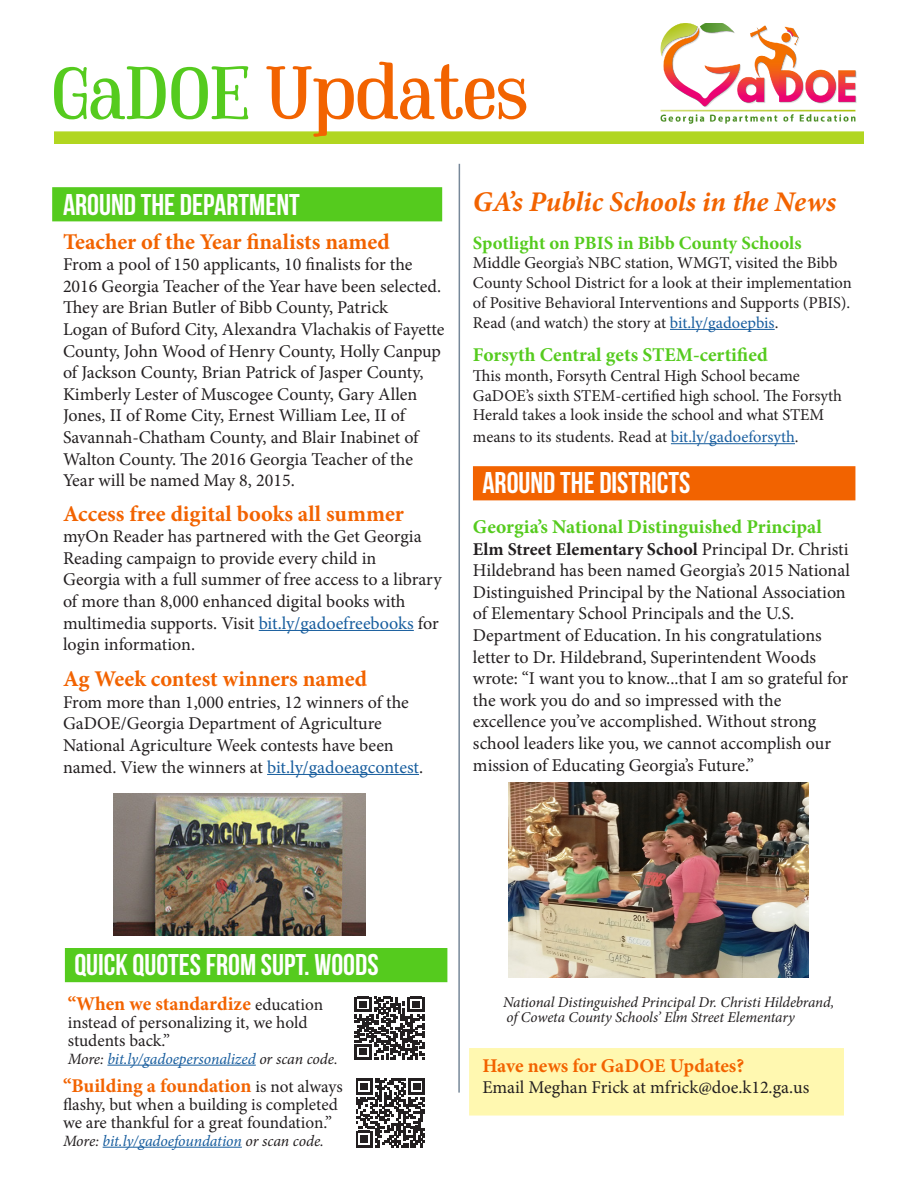
<style>
.page{position:relative;width:918px;height:1188px;background:#fff}
.page>*{position:absolute;margin:0;border:0;box-sizing:border-box;transform-origin:0 0}
.t1{font:75px "Mount PERSONALUSEONLY";color:#f26300}
.t2{font:30px "Bebas Neue";color:#fff}
.t3{font:italic 700 28.5px "Minion Pro";letter-spacing:-.005em;color:#f26300}
.t4{font:700 22.5px "Minion Pro";color:#f26300}
.t5{font:700 19.5px "Minion Pro";color:#f26300}
.t6{font:700 19.5px "Minion Pro";color:#55cb1e}
.t7{font:700 18.75px "Minion Pro";color:#55cb1e}
.t8{font:18px/21.6px "Minion Pro";color:#231f20}
.t9{font:17.25px/18px "Minion Pro";letter-spacing:-.005em;color:#231f20}
.t10{font:16.5px/19.8px "Minion Pro";color:#231f20}
.t11{font:italic 15.75px "Minion Pro";letter-spacing:-.005em;color:#175d9e}
.t12{font:italic 15px "Minion Pro";letter-spacing:-.005em;color:#231f20}
.s1{color:#55cb1e}
.s2{color:#175d9e}
.s3{font-weight:700}
.s4{font-weight:400;font-size:17.25px;color:#231f20}
.s5{color:#231f20}
</style>
<div class="page">
<img style="left:660px;top:23px;width:197px;height:101px">
<div style="left:54px;top:131px;width:810px;height:13px;background:#b1d620;border:2px solid #b1d620"></div>
<hr style="left:458px;top:164px;width:2px;height:929px;background:#789">
<div style="left:52px;top:187px;width:390px;height:34px;background:#55cb1e;border:2px solid #55cb1e"></div>
<hr style="left:670px;top:329px;width:105px;height:1px;background:#175d9e">
<hr style="left:671px;top:443px;width:124px;height:1px;background:#175d9e">
<div style="left:473px;top:466px;width:382px;height:34px;background:#f26300;border:2px solid #f26300"></div>
<div style="left:65px;top:948px;width:382px;height:34px;background:#55cb1e"></div>
<hr style="left:103px;top:1147px;width:139px;height:1px;background:#175d9e">
<div style="left:469px;top:1048px;width:375px;height:68px;background:#fff8b0;border:2px solid #fff8b0"></div>
<hr style="left:107px;top:1065px;width:149px;height:1px;background:#175d9e">
<hr style="left:259px;top:630px;width:155px;height:1px;background:#175d9e">
<hr style="left:267px;top:774px;width:152px;height:1px;background:#175d9e">
<img style="left:113px;top:794px;width:252px;height:142px">
<img style="left:509px;top:782px;width:299px;height:196px">
<svg style="left:355px;top:997px;width:69px;height:63px"></svg>
<svg style="left:357px;top:1078px;width:68px;height:70px"></svg>
<p class="t1" style="left:54px;top:48px;width:478px"><span class="s1">GaDOE</span> Updates</p>
<p class="t2" style="left:63px;top:188px;width:238px">AROUND THE DEPARTMENT</p>
<p class="t4" style="left:63px;top:226px;width:328px">Teacher of the Year finalists named</p>
<p class="t8" style="left:63px;top:254px;width:351px">From a pool of 150 applicants, 10 finalists for the</p>
<p class="t8" style="left:63px;top:275px;width:380px">2016 Georgia Teacher of the Year have been selected.<br>They are Brian Butler of Bibb County, Patrick</p>
<p class="t8" style="left:63px;top:318px;width:383px">Logan of Buford City, Alexandra Vlachakis of Fayette County, John Wood of Henry County, Holly Canpup of Jackson County, Brian Patrick of Jasper County, Kimberly Lester of Muscogee County, Gary Allen Jones, II of Rome City, Ernest William Lee, II of</p>
<p class="t8" style="left:63px;top:426px;width:357px">Savannah-Chatham County, and Blair Inabinet of<br>Walton County. The 2016 Georgia Teacher of the<br>Year will be named May 8, 2015.</p>
<p class="t4" style="left:63px;top:498px;width:342px">Access free digital books all summer</p>
<p class="t8" style="left:63px;top:526px;width:360px">myOn Reader has partnered with the Get Georgia<br>Reading campaign to provide every child in</p>
<p class="t8" style="left:63px;top:569px;width:380px">Georgia with a full summer of free access to a library of more than 8,000 enhanced digital books with</p>
<p class="t8" style="left:63px;top:612px;width:377px">multimedia supports. Visit <span class="s2">bit.ly/gadoefreebooks</span> for login information.</p>
<p class="t4" style="left:63px;top:663px;width:306px">Ag Week contest winners named</p>
<p class="t8" style="left:63px;top:691px;width:347px">From more than 1,000 entries, 12 winners of the</p>
<p class="t8" style="left:63px;top:713px;width:320px">GaDOE/Georgia Department of Agriculture</p>
<p class="t8" style="left:63px;top:735px;width:362px">National Agriculture Week contests have been named. View the winners at <span class="s2">bit.ly/gadoeagcontest</span>.</p>
<p class="t3" style="left:473px;top:181px;width:365px">GA’s Public Schools in the News</p>
<p class="t7" style="left:473px;top:229px;width:330px">Spotlight on PBIS in Bibb County Schools</p>
<p class="t10" style="left:473px;top:253px;width:380px">Middle Georgia’s NBC station, WMGT, visited the Bibb County School District for a look at their implementation of Positive Behavioral Interventions and Supports (PBIS).<br>Read (and watch) the story at <span class="s2">bit.ly/gadoepbis</span>.</p>
<p class="t6" style="left:473px;top:341px;width:296px">Forsyth Central gets STEM-certified</p>
<p class="t10" style="left:473px;top:366px;width:328px">This month, Forsyth Central High School became</p>
<p class="t10" style="left:473px;top:386px;width:371px">GaDOE’s sixth STEM-certified high school. The Forsyth<br>Herald takes a look inside the school and what STEM</p>
<p class="t10" style="left:473px;top:427px;width:327px">means to its students. Read at <span class="s2">bit.ly/gadoeforsyth</span>.</p>
<p class="t2" style="left:482px;top:466px;width:210px">AROUND THE DISTRICTS</p>
<p class="t6" style="left:473px;top:513px;width:350px">Georgia’s National Distinguished Principal</p>
<p class="t8" style="left:473px;top:538px;width:378px"><span class="s3">Elm Street Elementary School</span> Principal Dr. Christi Hildebrand has been named Georgia’s 2015 National Distinguished Principal by the National Association of Elementary School Principals and the U.S.</p>
<p class="t8" style="left:473px;top:624px;width:350px">Department of Education. In his congratulations</p>
<p class="t8" style="left:473px;top:646px;width:377px">letter to Dr. Hildebrand, Superintendent Woods wrote: “I want you to know...that I am so grateful for the work you do and so impressed with the</p>
<p class="t8" style="left:473px;top:711px;width:360px">excellence you’ve accomplished. Without strong school leaders like you, we cannot accomplish our mission of Educating Georgia’s Future.”</p>
<p class="t2" style="left:74px;top:948px;width:306px">QUICK QUOTES FROM SUPT. WOODS</p>
<p class="t5" style="left:68px;top:990px;width:257px">“When we standardize <span class="s4">education</span></p>
<p class="t9" style="left:68px;top:1013px;width:241px">instead of personalizing it, we hold</p>
<p class="t9" style="left:68px;top:1031px;width:104px">students back.”</p>
<p class="t11" style="left:68px;top:1048px;width:272px"><span class="s5">More:</span> bit.ly/gadoepersonalized <span class="s5">or scan code.</span></p>
<p class="t5" style="left:63px;top:1072px;width:281px">“Building a foundation <span class="s4">is not always</span></p>
<p class="t9" style="left:63px;top:1095px;width:276px">flashy, but when a building is completed we are thankful for a great foundation.”</p>
<p class="t11" style="left:63px;top:1130px;width:263px"><span class="s5">More:</span> bit.ly/gadoefoundation <span class="s5">or scan code.</span></p>
<p class="t12" style="left:503px;top:991px;width:333px">National Distinguished Principal Dr. Christi Hildebrand,</p>
<p class="t12" style="left:507px;top:1006px;width:290px">of Coweta County Schools’ Elm Street Elementary</p>
<p class="t5" style="left:482px;top:1052px;width:263px">Have news for GaDOE Updates?</p>
<p class="t8" style="left:482px;top:1077px;width:328px">Email Meghan Frick at mfrick@doe.k12.ga.us</p>
</div>
